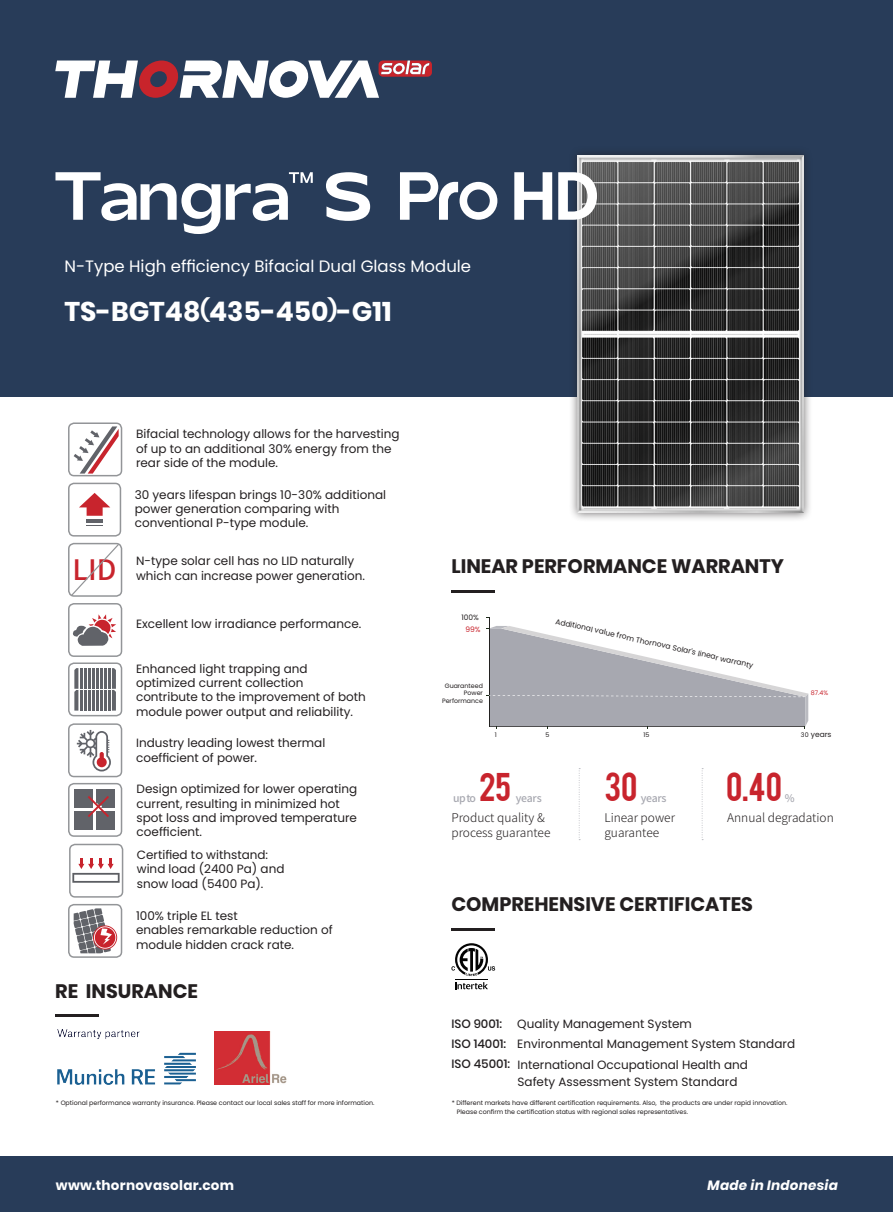
<style>
.page{position:relative;width:893px;height:1212px;background:#fff}
.page>*{position:absolute;margin:0;border:0;box-sizing:border-box;transform-origin:0 0}
.t1{font:31.5px "Bebas";color:#c8242d}
.t2{font:500 28.05px "Source Han Sans SC";color:#c8242d}
.t3{font:700 27px "Poppins";color:#fff}
.t4{font:700 19.5px "Poppins";color:#231f20}
.t5{font:16.5px "Poppins";color:#fff}
.t6{font:700 13.5px "Poppins";letter-spacing:.02em;color:#fff}
.t7{font:italic 700 13.5px "Poppins";letter-spacing:.02em;color:#fff}
.t8{font:12px/14.4px "Poppins";color:#231f20}
.t9{font:300 12px "Source Han Sans SC";color:#231f20}
.t10{font:500 12px "Poppins";color:#231f20}
.t11{font:500 10.5px "Source Han Sans SC";letter-spacing:-.025em;color:#a7a8b0}
.t12{font:7.5px "Poppins";color:#231f20}
.t13{font:7.5px "Poppins";color:#c8242d}
.t14{font:6.3px/7.5px "Poppins";color:#231f20;text-align:right}
.t15{font:6.3px "Poppins";color:#c8242d}
.s1{font-size:21px}
</style>
<div class="page">
<div style="left:0;top:0;width:893px;height:396px;background:#283c59"></div>
<div style="left:568px;top:146px;width:245px;height:376px;background:#231f20;opacity:.65"></div>
<img style="left:577px;top:156px;width:227px;height:357px">
<div style="left:68px;top:483px;width:53px;height:54px;border:2px solid #939598;border-radius:5px"></div>
<svg style="left:79px;top:493px;width:31px;height:23px"></svg>
<hr style="left:87px;top:519px;width:16px;height:4px;background:#616369">
<svg style="left:87px;top:525px;width:16px;height:1px"></svg>
<div style="left:68px;top:543px;width:54px;height:54px;border:2px solid #939598;border-radius:5px"></div>
<svg style="left:71px;top:544px;width:49px;height:51px"></svg>
<div style="left:68px;top:422px;width:54px;height:54px;border:2px solid #939598;border-radius:5px"></div>
<svg style="left:74px;top:426px;width:45px;height:48px"></svg>
<div style="left:68px;top:662px;width:54px;height:54px;border:2px solid #939598;border-radius:5px"></div>
<hr style="left:92px;top:668px;width:3px;height:21px;background:#616369">
<hr style="left:96px;top:668px;width:3px;height:21px;background:#616369">
<hr style="left:104px;top:668px;width:3px;height:21px;background:#616369">
<hr style="left:100px;top:668px;width:3px;height:21px;background:#616369">
<hr style="left:88px;top:668px;width:3px;height:21px;background:#616369">
<hr style="left:108px;top:668px;width:3px;height:21px;background:#616369">
<hr style="left:80px;top:668px;width:2px;height:21px;background:#616369">
<hr style="left:84px;top:668px;width:3px;height:21px;background:#616369">
<hr style="left:92px;top:690px;width:3px;height:21px;background:#616369">
<hr style="left:96px;top:690px;width:3px;height:21px;background:#616369">
<hr style="left:104px;top:690px;width:3px;height:21px;background:#616369">
<svg style="left:112px;top:668px;width:4px;height:43px"></svg>
<hr style="left:100px;top:690px;width:3px;height:21px;background:#616369">
<hr style="left:88px;top:690px;width:3px;height:21px;background:#616369">
<hr style="left:108px;top:690px;width:3px;height:21px;background:#616369">
<hr style="left:80px;top:690px;width:2px;height:21px;background:#616369">
<svg style="left:74px;top:668px;width:4px;height:43px"></svg>
<hr style="left:84px;top:690px;width:3px;height:21px;background:#616369">
<div style="left:68px;top:723px;width:54px;height:54px;border:2px solid #939598;border-radius:5px"></div>
<svg style="left:77px;top:730px;width:34px;height:41px"></svg>
<div style="left:68px;top:603px;width:54px;height:54px;border:2px solid #939598;border-radius:5px"></div>
<svg style="left:73px;top:614px;width:43px;height:32px"></svg>
<div style="left:68px;top:904px;width:54px;height:54px;border:2px solid #939598;border-radius:5px"></div>
<svg style="left:74px;top:908px;width:42px;height:46px"></svg>
<div style="left:68px;top:783px;width:54px;height:54px;border:2px solid #939598;border-radius:5px"></div>
<div style="left:74px;top:789px;width:19px;height:19px;background:#616369"></div>
<div style="left:74px;top:811px;width:19px;height:19px;background:#616369"></div>
<div style="left:96px;top:789px;width:19px;height:19px;background:#616369"></div>
<div style="left:96px;top:811px;width:19px;height:19px;background:#616369"></div>
<svg style="left:88px;top:796px;width:21px;height:21px"></svg>
<div style="left:69px;top:844px;width:54px;height:54px;border:2px solid #939598;border-radius:5px"></div>
<svg style="left:72px;top:859px;width:48px;height:24px"></svg>
<hr style="left:55px;top:1014px;width:44px;height:3px;background:#231f20">
<hr style="left:452px;top:590px;width:43px;height:2px;background:#231f20">
<hr style="left:489px;top:617px;width:1px;height:110px;background:#222120">
<svg style="left:486px;top:626px;width:322px;height:102px"></svg>
<hr style="left:452px;top:928px;width:43px;height:2px;background:#231f20">
<svg style="left:455px;top:982px;width:33px;height:7px"></svg>
<hr style="left:455px;top:978px;width:33px;height:1px;background:#030303">
<svg style="left:451px;top:943px;width:44px;height:33px"></svg>
<div style="left:0;top:1157px;width:893px;height:55px;background:#283c59"></div>
<img style="left:215px;top:1031px;width:72px;height:54px">
<img style="left:58px;top:1029px;width:138px;height:56px">
<svg style="left:55px;top:172px;width:165px;height:62px"></svg>
<svg style="left:226px;top:172px;width:87px;height:49px"></svg>
<svg style="left:514px;top:172px;width:38px;height:48px"></svg>
<svg style="left:558px;top:172px;width:39px;height:48px;background:#bec0c5"></svg>
<svg style="left:400px;top:172px;width:97px;height:48px"></svg>
<svg style="left:326px;top:172px;width:44px;height:49px"></svg>
<svg style="left:579px;top:768px;width:1px;height:72px"></svg>
<svg style="left:702px;top:768px;width:1px;height:72px"></svg>
<svg style="left:55px;top:61px;width:377px;height:37px"></svg>
<p class="t5" style="left:64px;top:256px;width:408px">N-Type High efficiency Bifacial Dual Glass Module</p>
<p class="t3" style="left:64px;top:295px;width:329px">TS-BGT48<span class="s1">(</span>435-450<span class="s1">)</span>-G11</p>
<p class="t8" style="left:136px;top:427px;width:265px">Bifacial technology allows for the harvesting of up to an additional 30% energy from the rear side of the module.</p>
<p class="t8" style="left:135px;top:487px;width:253px">30 years lifespan brings 10-30% additional power generation comparing with conventional P-type module.</p>
<p class="t8" style="left:136px;top:554px;width:220px">N-type solar cell has no LID naturally</p>
<h2 class="t2" style="left:73px;top:554px;width:46px">LID</h2>
<p class="t8" style="left:136px;top:568px;width:230px">which can increase power generation.</p>
<p class="t8" style="left:136px;top:617px;width:227px">Excellent low irradiance performance.</p>
<p class="t8" style="left:136px;top:661px;width:231px">Enhanced light trapping and optimized current collection contribute to the improvement of both module power output and reliability.</p>
<p class="t8" style="left:136px;top:736px;width:191px">Industry leading lowest thermal coefficient of power.</p>
<p class="t8" style="left:137px;top:782px;width:222px">Design optimized for lower operating current, resulting in minimized hot spot loss and improved temperature coefficient.</p>
<p class="t8" style="left:137px;top:847px;width:133px">Certified to withstand:</p>
<p class="t8" style="left:137px;top:862px;width:149px">wind load (2400 Pa) and</p>
<p class="t8" style="left:137px;top:876px;width:128px">snow load (5400 Pa).</p>
<p class="t8" style="left:136px;top:908px;width:103px">100% triple EL test</p>
<p class="t8" style="left:136px;top:923px;width:198px">enables remarkable reduction of module hidden crack rate.</p>
<p class="t4" style="left:55px;top:979px;width:144px">RE INSURANCE</p>
<p class="t14" style="left:56px;top:1099px;width:320px">* Optional performance warranty insurance. Please contact our local sales staff for more information.</p>
<p class="t4" style="left:451px;top:555px;width:334px">LINEAR PERFORMANCE WARRANTY</p>
<p class="t12" style="left:461px;top:613px;width:19px">100%</p>
<p class="t13" style="left:466px;top:625px;width:17px">99%</p>
<p class="t14" style="left:442px;top:682px;width:42px">Guaranteed<br>Power<br>Performance</p>
<p class="t12" style="left:557px;top:616px;width:204px;rotate:13deg">Additional value from Thornova Solar's linear warranty</p>
<p class="t14" style="left:495px;top:731px;width:4px">1</p>
<p class="t14" style="left:546px;top:731px;width:5px">5</p>
<p class="t14" style="left:643px;top:731px;width:7px">15</p>
<p class="t15" style="left:811px;top:689px;width:19px">87.4%</p>
<p class="t14" style="left:801px;top:731px;width:9px">30</p>
<p class="t12" style="left:811px;top:730px;width:22px">years</p>
<p class="t1" style="left:479px;top:764px;width:34px">25</p>
<p class="t11" style="left:453px;top:792px;width:24px">up to</p>
<p class="t11" style="left:516px;top:792px;width:27px">years</p>
<p class="t9" style="left:451px;top:811px;width:95px">Product quality &amp;</p>
<p class="t9" style="left:451px;top:825px;width:101px">process guarantee</p>
<p class="t1" style="left:605px;top:764px;width:35px">30</p>
<p class="t11" style="left:641px;top:792px;width:27px">years</p>
<p class="t9" style="left:604px;top:811px;width:72px">Linear power</p>
<p class="t9" style="left:604px;top:825px;width:56px">guarantee</p>
<p class="t1" style="left:726px;top:764px;width:57px">0.40</p>
<p class="t11" style="left:785px;top:792px;width:11px">%</p>
<p class="t9" style="left:727px;top:811px;width:108px">Annual degradation</p>
<p class="t4" style="left:451px;top:893px;width:303px">COMPREHENSIVE CERTIFICATES</p>
<p class="t8" style="left:517px;top:1016px;width:176px">Quality Management System</p>
<p class="t8" style="left:517px;top:1037px;width:279px">Environmental Management System Standard</p>
<p class="t8" style="left:517px;top:1057px;width:232px">International Occupational Health and</p>
<p class="t8" style="left:517px;top:1075px;width:221px">Safety Assessment System Standard</p>
<p class="t14" style="left:452px;top:1099px;width:337px">* Different markets have different certification requirements. Also, the products are under rapid innovation.</p>
<p class="t14" style="left:457px;top:1108px;width:233px">Please confirm the certification status with regional sales representatives.</p>
<p class="t10" style="left:451px;top:1016px;width:52px">ISO 9001:</p>
<p class="t10" style="left:451px;top:1037px;width:56px">ISO 14001:</p>
<p class="t10" style="left:451px;top:1057px;width:60px">ISO 45001:</p>
<p class="t6" style="left:56px;top:1177px;width:180px">www.thornovasolar.com</p>
<p class="t7" style="left:707px;top:1177px;width:132px">Made in Indonesia</p>
</div>
